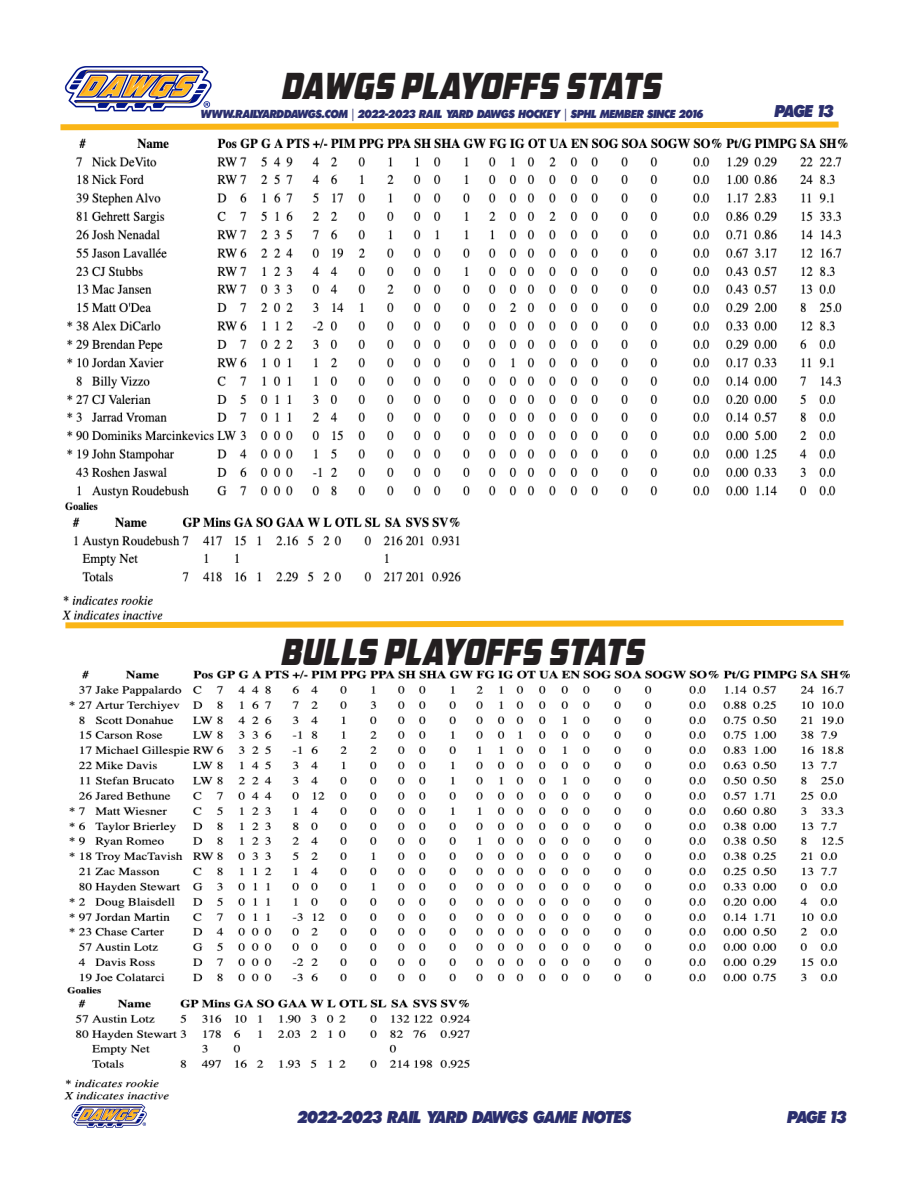
<style>
.page{position:relative;width:918px;height:1188px;background:#fff}
.page>*{position:absolute;margin:0;border:0;box-sizing:border-box;transform-origin:0 0}
.t1{font:italic 36px "AMCAP Eternal";color:#231f20;scale:.83 1}
.t2{font:italic 800 18.15px "Futura";color:#2b2f6e;scale:.93 1}
.t3{font:italic 800 12.3px "Futura";color:#2b2f6e;scale:.93 1}
.s1{font-family:"Minion Pro";font-weight:400;font-style:normal}
</style>
<div class="page">
<svg style="left:60px;top:121px;width:779px;height:10px"></svg>
<img style="left:64px;top:66px;width:148px;height:46px">
<img style="left:71px;top:1104px;width:76px;height:24px">
<svg style="left:62px;top:619px;width:782px;height:10px"></svg>
<img style="left:62px;top:138px;width:786px;height:481px">
<img style="left:64px;top:670px;width:785px;height:430px">
<p class="t1" style="left:280px;top:62px;width:470px">DAWGS PLAYOFFS STATS</p>
<p class="t3" style="left:201px;top:107px;width:542px">WWW.RAILYARDDAWGS.COM <span class="s1">|</span> 2022-2023 RAIL YARD DAWGS HOCKEY <span class="s1">|</span> SPHL MEMBER SINCE 2016</p>
<p class="t2" style="left:775px;top:102px;width:65px">PAGE 13</p>
<p class="t1" style="left:280px;top:628px;width:450px">BULLS PLAYOFFS STATS</p>
<p class="t2" style="left:298px;top:1108px;width:360px">2022-2023 RAIL YARD DAWGS GAME NOTES</p>
<p class="t2" style="left:788px;top:1108px;width:65px">PAGE 13</p>
</div>
